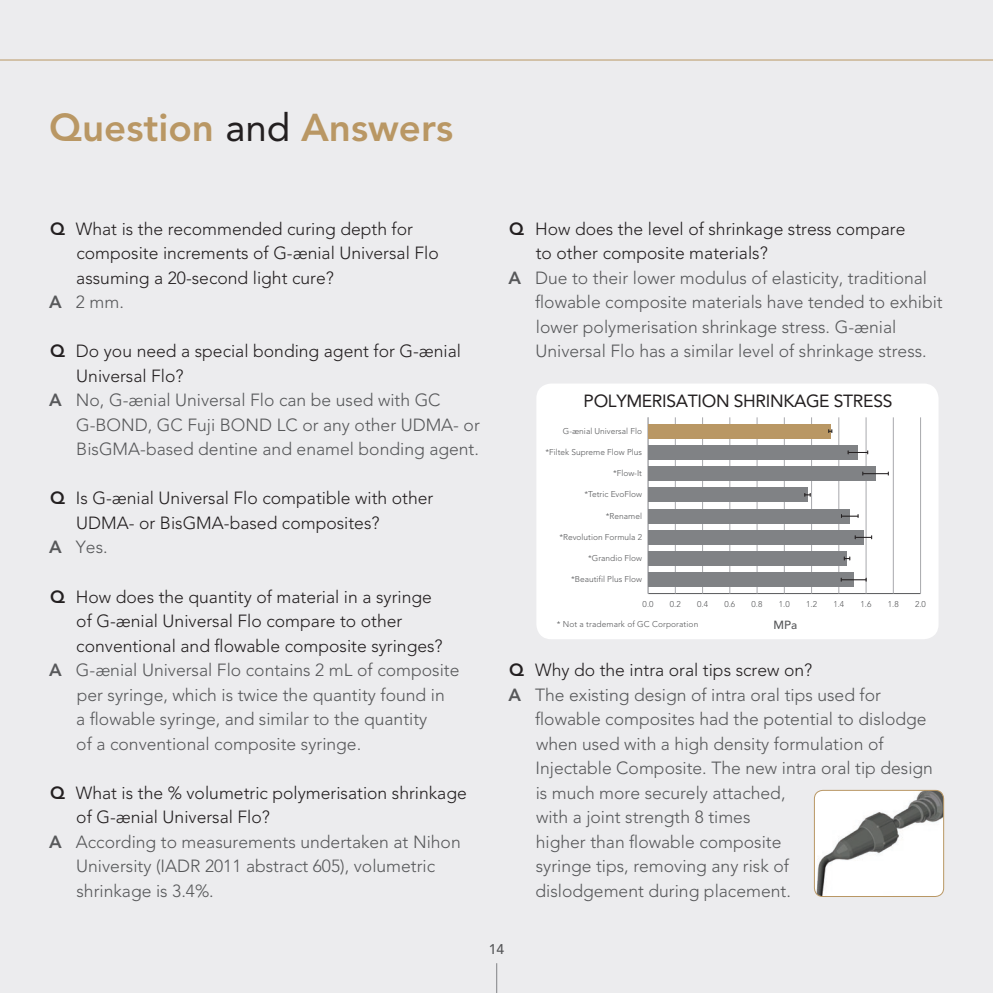
<style>
.page{position:relative;width:993px;height:993px;background:#fff}
.page>*{position:absolute;margin:0;border:0;box-sizing:border-box;transform-origin:0 0}
.t1{font:800 38.5px "Avenir";color:#b99764}
.t2{font:300 17.5px "Avenir";color:#57585a}
.t3{font:300 17.5px "Avenir";color:#231f20}
.t4{font:17.5px "Avenir";letter-spacing:-.02em;color:#231f20}
.t5{font:500 14px "Avenir";color:#57585a}
.t6{font:500 11.72px "Avenir";color:#57585a}
.t7{font:300 8.4px "Avenir";color:#57585a}
.s1{font-weight:400;color:#231f20}
.s2{font-weight:800}
</style>
<div class="page">
<div style="left:0;top:0;width:992px;height:992px;background:#ececee"></div>
<hr style="left:0;top:59px;width:992px;height:2px;background:#d2c1a8">
<hr style="left:496px;top:962px;width:1px;height:30px;background:#808285">
<img style="left:815px;top:790px;width:128px;height:106px">
<div style="left:813px;top:789px;width:130px;height:107px;border:1px solid #b99764;border-radius:9px"></div>
<div style="left:536px;top:383px;width:402px;height:256px;background:#fff;border-radius:15px"></div>
<hr style="left:648px;top:593px;width:272px;height:1px;background:#57585a">
<hr style="left:674px;top:417px;width:1px;height:176px;background:#a8a9ad">
<hr style="left:702px;top:417px;width:1px;height:176px;background:#a8a9ad">
<hr style="left:729px;top:417px;width:1px;height:176px;background:#a8a9ad">
<hr style="left:756px;top:417px;width:1px;height:176px;background:#a8a9ad">
<hr style="left:783px;top:417px;width:1px;height:176px;background:#a8a9ad">
<hr style="left:811px;top:417px;width:1px;height:176px;background:#a8a9ad">
<hr style="left:838px;top:417px;width:1px;height:176px;background:#a8a9ad">
<hr style="left:865px;top:417px;width:1px;height:176px;background:#a8a9ad">
<hr style="left:892px;top:417px;width:1px;height:176px;background:#a8a9ad">
<hr style="left:919px;top:417px;width:1px;height:176px;background:#a8a9ad">
<hr style="left:647px;top:417px;width:1px;height:176px;background:#a8a9ad">
<div style="left:648px;top:445px;width:209px;height:14px;background:#808285"></div>
<svg style="left:847px;top:450px;width:21px;height:4px"></svg>
<div style="left:648px;top:551px;width:198px;height:14px;background:#808285"></div>
<svg style="left:843px;top:556px;width:7px;height:4px"></svg>
<div style="left:648px;top:529px;width:215px;height:15px;background:#808285"></div>
<svg style="left:854px;top:535px;width:17px;height:4px"></svg>
<div style="left:648px;top:508px;width:201px;height:15px;background:#808285"></div>
<svg style="left:841px;top:514px;width:17px;height:3px"></svg>
<div style="left:648px;top:487px;width:159px;height:15px;background:#808285"></div>
<svg style="left:804px;top:493px;width:6px;height:3px"></svg>
<div style="left:648px;top:466px;width:227px;height:15px;background:#808285"></div>
<svg style="left:862px;top:471px;width:26px;height:4px"></svg>
<div style="left:648px;top:572px;width:205px;height:15px;background:#808285"></div>
<svg style="left:840px;top:577px;width:26px;height:4px"></svg>
<div style="left:648px;top:423px;width:182px;height:15px;background:#b99764"></div>
<svg style="left:828px;top:429px;width:4px;height:4px"></svg>
<h1 class="t1" style="left:49px;top:105px;width:405px">Question <span class="s1">and</span> Answers</h1>
<p class="t3" style="left:50px;top:218px;width:364px"><span class="s2">Q</span> What is the recommended curing depth for</p>
<p class="t3" style="left:76px;top:243px;width:364px">composite increments of G-ænial Universal Flo</p>
<p class="t3" style="left:76px;top:267px;width:259px">assuming a 20-second light cure?</p>
<p class="t2" style="left:49px;top:292px;width:76px"><span class="s2">A</span> 2 mm.</p>
<p class="t3" style="left:50px;top:341px;width:412px"><span class="s2">Q</span> Do you need a special bonding agent for G-ænial</p>
<p class="t3" style="left:76px;top:365px;width:109px">Universal Flo?</p>
<p class="t2" style="left:49px;top:390px;width:393px"><span class="s2">A</span> No, G-ænial Universal Flo can be used with GC</p>
<p class="t2" style="left:76px;top:414px;width:405px">G-BOND, GC Fuji BOND LC or any other UDMA- or</p>
<p class="t2" style="left:76px;top:439px;width:404px">BisGMA-based dentine and enamel bonding agent.</p>
<p class="t3" style="left:50px;top:488px;width:385px"><span class="s2">Q</span> Is G-ænial Universal Flo compatible with other</p>
<p class="t3" style="left:76px;top:512px;width:305px">UDMA- or BisGMA-based composites?</p>
<p class="t2" style="left:49px;top:537px;width:60px"><span class="s2">A</span> Yes.</p>
<p class="t3" style="left:50px;top:586px;width:383px"><span class="s2">Q</span> How does the quantity of material in a syringe</p>
<p class="t3" style="left:76px;top:610px;width:327px">of G-ænial Universal Flo compare to other</p>
<p class="t3" style="left:76px;top:635px;width:368px">conventional and flowable composite syringes?</p>
<p class="t2" style="left:49px;top:659px;width:411px"><span class="s2">A</span> G-ænial Universal Flo contains 2 mL of composite</p>
<p class="t2" style="left:77px;top:684px;width:369px">per syringe, which is twice the quantity found in</p>
<p class="t2" style="left:76px;top:708px;width:352px">a flowable syringe, and similar to the quantity</p>
<p class="t2" style="left:76px;top:733px;width:286px">of a conventional composite syringe.</p>
<p class="t3" style="left:50px;top:782px;width:418px"><span class="s2">Q</span> What is the % volumetric polymerisation shrinkage</p>
<p class="t3" style="left:76px;top:806px;width:195px">of G-ænial Universal Flo?</p>
<p class="t2" style="left:49px;top:831px;width:413px"><span class="s2">A</span> According to measurements undertaken at Nihon</p>
<p class="t2" style="left:76px;top:855px;width:360px">University (IADR 2011 abstract 605), volumetric</p>
<p class="t2" style="left:76px;top:880px;width:139px">shrinkage is 3.4%.</p>
<p class="t3" style="left:509px;top:218px;width:397px"><span class="s2">Q</span> How does the level of shrinkage stress compare</p>
<p class="t3" style="left:535px;top:243px;width:233px">to other composite materials?</p>
<p class="t2" style="left:508px;top:267px;width:420px"><span class="s2">A</span> Due to their lower modulus of elasticity, traditional</p>
<p class="t2" style="left:535px;top:292px;width:409px">flowable composite materials have tended to exhibit</p>
<p class="t2" style="left:535px;top:316px;width:362px">lower polymerisation shrinkage stress. G-ænial</p>
<p class="t2" style="left:535px;top:341px;width:392px">Universal Flo has a similar level of shrinkage stress.</p>
<p class="t4" style="left:583px;top:391px;width:310px">POLYMERISATION SHRINKAGE STRESS</p>
<p class="t7" style="left:562px;top:425px;width:81px">G-ænial Universal Flo</p>
<p class="t7" style="left:545px;top:447px;width:98px">*Filtek Supreme Flow Plus</p>
<p class="t7" style="left:612px;top:468px;width:31px">*Flow-It</p>
<p class="t7" style="left:584px;top:489px;width:59px">*Tetric EvoFlow</p>
<p class="t7" style="left:605px;top:510px;width:38px">*Renamel</p>
<p class="t7" style="left:559px;top:531px;width:84px">*Revolution Formula 2</p>
<p class="t7" style="left:588px;top:553px;width:55px">*Grandio Flow</p>
<p class="t7" style="left:571px;top:574px;width:72px">*Beautifil Plus Flow</p>
<p class="t7" style="left:642px;top:599px;width:12px">0.0</p>
<p class="t7" style="left:669px;top:599px;width:12px">0.2</p>
<p class="t7" style="left:697px;top:599px;width:12px">0.4</p>
<p class="t7" style="left:724px;top:599px;width:12px">0.6</p>
<p class="t7" style="left:751px;top:599px;width:12px">0.8</p>
<p class="t7" style="left:778px;top:599px;width:12px">1.0</p>
<p class="t7" style="left:805px;top:599px;width:12px">1.2</p>
<p class="t7" style="left:833px;top:599px;width:12px">1.4</p>
<p class="t7" style="left:860px;top:599px;width:12px">1.6</p>
<p class="t7" style="left:887px;top:599px;width:12px">1.8</p>
<p class="t7" style="left:914px;top:599px;width:12px">2.0</p>
<p class="t6" style="left:773px;top:618px;width:25px">MPa</p>
<p class="t7" style="left:556px;top:618px;width:143px">* Not a trademark of GC Corporation</p>
<p class="t3" style="left:509px;top:659px;width:304px"><span class="s2">Q</span> Why do the intra oral tips screw on?</p>
<p class="t2" style="left:508px;top:684px;width:374px"><span class="s2">A</span> The existing design of intra oral tips used for</p>
<p class="t2" style="left:535px;top:708px;width:393px">flowable composites had the potential to dislodge</p>
<p class="t2" style="left:536px;top:733px;width:349px">when used with a high density formulation of</p>
<p class="t2" style="left:535px;top:757px;width:399px">Injectable Composite. The new intra oral tip design</p>
<p class="t2" style="left:535px;top:782px;width:251px">is much more securely attached,</p>
<p class="t2" style="left:536px;top:806px;width:216px">with a joint strength 8 times</p>
<p class="t2" style="left:535px;top:831px;width:247px">higher than flowable composite</p>
<p class="t2" style="left:535px;top:855px;width:254px">syringe tips, removing any risk of</p>
<p class="t2" style="left:535px;top:880px;width:257px">dislodgement during placement.</p>
<p class="t5" style="left:488px;top:940px;width:17px">14</p>
</div>
